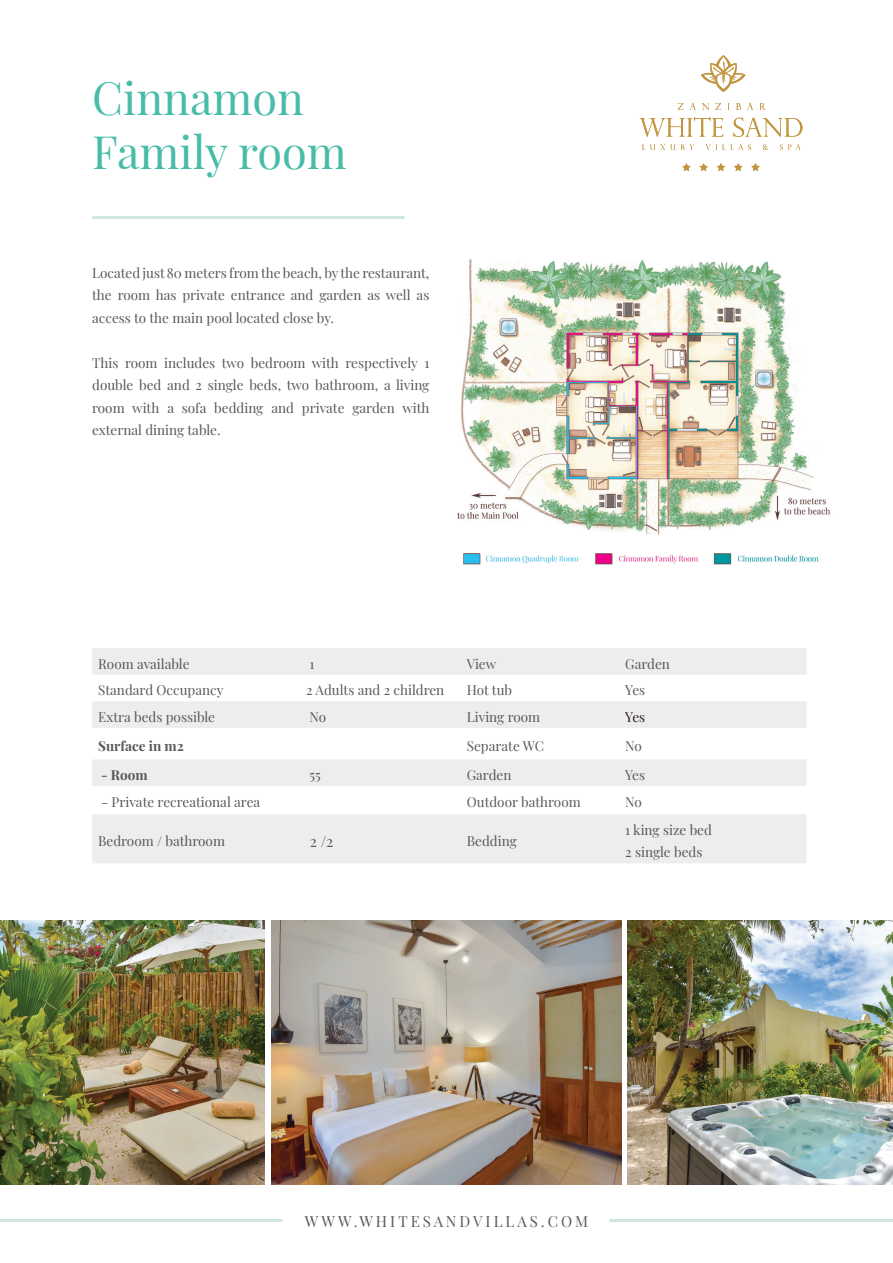
<style>
.page{position:relative;width:893px;height:1263px;background:#fff}
.page>*{position:absolute;margin:0;border:0;box-sizing:border-box;transform-origin:0 0}
.t1{font:45px/54px "Playfair Display";color:#48bca8}
.t2{font:15px "Playfair Display";letter-spacing:.2em;color:#57585a}
.t3{font:13.5px/22.5px "Playfair Display";color:#57585a;text-align:justify}
.t4{font:700 13.5px "Playfair Display";color:#57585a}
.t5{font:13.5px "Playfair Display";color:#231f20}
</style>
<div class="page">
<hr style="left:609px;top:1219px;width:284px;height:3px;background:#d0e7e1">
<hr style="left:0;top:1219px;width:282px;height:3px;background:#d0e7e1">
<svg style="left:639px;top:117px;width:84px;height:20px"></svg>
<svg style="left:733px;top:118px;width:69px;height:19px"></svg>
<svg style="left:642px;top:144px;width:52px;height:6px"></svg>
<svg style="left:706px;top:144px;width:45px;height:6px"></svg>
<svg style="left:763px;top:144px;width:5px;height:6px"></svg>
<svg style="left:780px;top:144px;width:21px;height:6px"></svg>
<svg style="left:701px;top:55px;width:44px;height:37px"></svg>
<svg style="left:678px;top:103px;width:6px;height:7px"></svg>
<svg style="left:690px;top:103px;width:6px;height:7px"></svg>
<svg style="left:702px;top:103px;width:7px;height:7px"></svg>
<svg style="left:715px;top:103px;width:6px;height:7px"></svg>
<svg style="left:736px;top:103px;width:5px;height:7px"></svg>
<svg style="left:747px;top:103px;width:6px;height:7px"></svg>
<svg style="left:759px;top:103px;width:6px;height:7px"></svg>
<svg style="left:682px;top:163px;width:9px;height:8px"></svg>
<svg style="left:699px;top:163px;width:9px;height:8px"></svg>
<svg style="left:717px;top:163px;width:8px;height:8px"></svg>
<svg style="left:734px;top:163px;width:8px;height:8px"></svg>
<svg style="left:751px;top:163px;width:9px;height:8px"></svg>
<svg style="left:92px;top:648px;width:714px;height:215px;fill:#efedec"></svg>
<div style="left:92px;top:701px;width:369px;height:27px;background:#efedec"></div>
<div style="left:92px;top:759px;width:369px;height:27px;background:#efedec"></div>
<hr style="left:460px;top:675px;width:2px;height:26px;background:#fff">
<hr style="left:460px;top:728px;width:2px;height:31px;background:#fff">
<hr style="left:92px;top:216px;width:313px;height:3px;background:#d0e7e1">
<img style="left:457px;top:259px;width:373px;height:306px">
<img style="left:271px;top:921px;width:351px;height:263px">
<img style="left:0;top:921px;width:265px;height:263px">
<img style="left:628px;top:921px;width:265px;height:263px">
<h1 class="t1" style="left:92px;top:67px;width:256px">Cinnamon<br>Family room</h1>
<p class="t3" style="left:92px;top:260px;width:339px">Located just 80 meters from the beach, by the restaurant, the room has private entrance and garden as well as access to the main pool located close by.</p>
<p class="t3" style="left:92px;top:350px;width:339px">This room includes two bedroom with respectively 1 double bed and 2 single beds, two bathroom, a living room with a sofa bedding and private garden with external dining table.</p>
<p class="t3" style="left:98px;top:651px;width:93px">Room available</p>
<p class="t3" style="left:310px;top:651px;width:6px">1</p>
<p class="t3" style="left:467px;top:651px;width:31px">View</p>
<p class="t3" style="left:625px;top:651px;width:46px">Garden</p>
<p class="t3" style="left:98px;top:678px;width:127px">Standard Occupancy</p>
<p class="t3" style="left:306px;top:678px;width:140px">2 Adults and 2 children</p>
<p class="t3" style="left:467px;top:678px;width:47px">Hot tub</p>
<p class="t3" style="left:625px;top:678px;width:21px">Yes</p>
<p class="t3" style="left:98px;top:704px;width:118px">Extra beds possible</p>
<p class="t3" style="left:310px;top:704px;width:18px">No</p>
<p class="t3" style="left:467px;top:704px;width:75px">Living room</p>
<p class="t5" style="left:625px;top:706px;width:21px">Yes</p>
<p class="t4" style="left:98px;top:735px;width:87px">Surface in m2</p>
<p class="t3" style="left:467px;top:733px;width:79px">Separate WC</p>
<p class="t3" style="left:625px;top:733px;width:18px">No</p>
<p class="t4" style="left:101px;top:764px;width:48px">- Room</p>
<p class="t3" style="left:310px;top:762px;width:13px">55</p>
<p class="t3" style="left:467px;top:762px;width:46px">Garden</p>
<p class="t3" style="left:625px;top:762px;width:21px">Yes</p>
<p class="t3" style="left:101px;top:790px;width:160px">- Private recreational area</p>
<p class="t3" style="left:467px;top:790px;width:115px">Outdoor bathroom</p>
<p class="t3" style="left:625px;top:790px;width:18px">No</p>
<p class="t3" style="left:98px;top:829px;width:128px">Bedroom / bathroom</p>
<p class="t2" style="left:310px;top:829px;width:25px">2 /2</p>
<p class="t3" style="left:467px;top:829px;width:51px">Bedding</p>
<p class="t3" style="left:625px;top:817px;width:88px">1 king size bed<br>2 single beds</p>
<p class="t2" style="left:305px;top:1210px;width:285px">WWW.WHITESANDVILLAS.COM</p>
</div>
